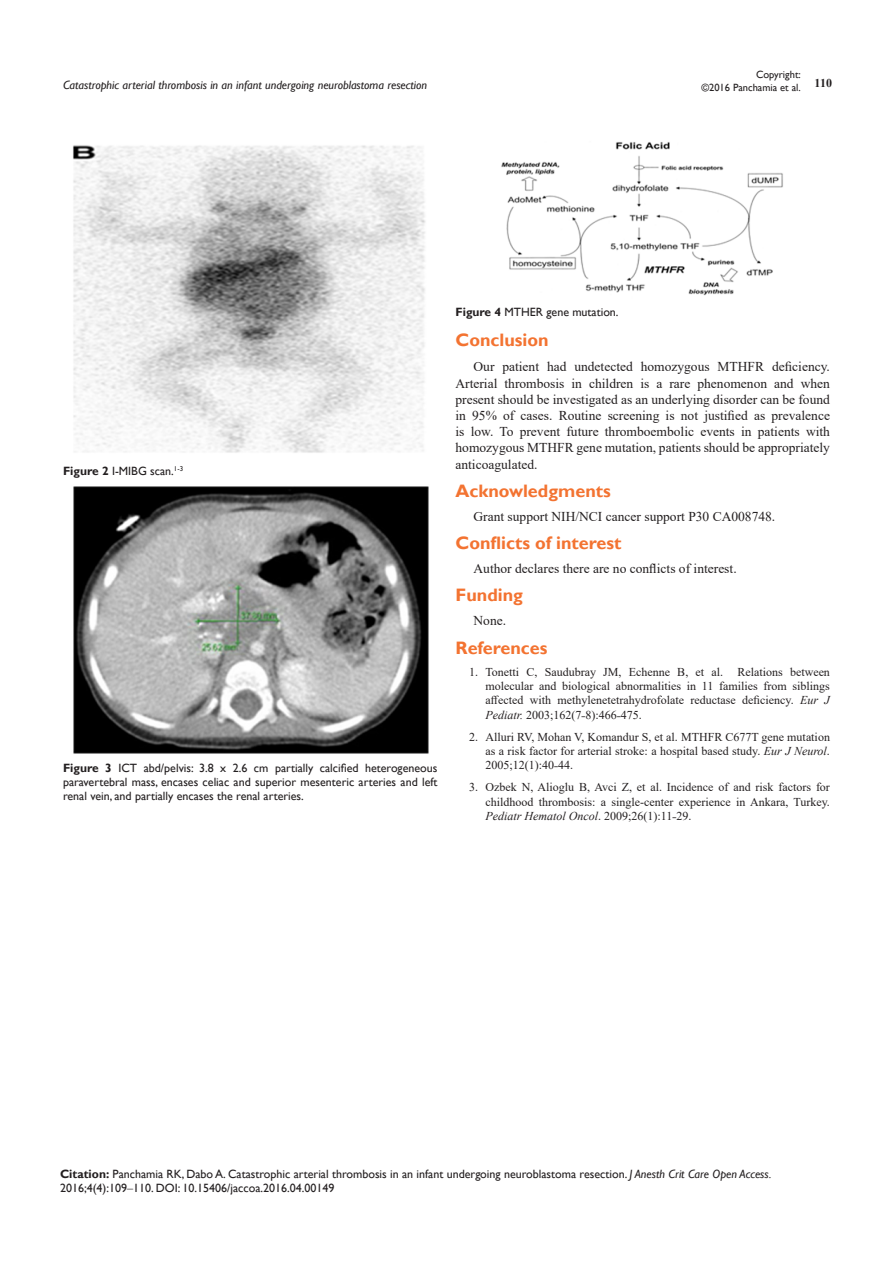
<style>
.page{position:relative;width:893px;height:1263px;background:#fff}
.page>*{position:absolute;margin:0;border:0;box-sizing:border-box;transform-origin:0 0}
.List_Paragraph{font:700 18px "Gill Sans";color:#f37331}
.t1{font:13.5px/16.2px "Times New Roman";color:#231f20;text-align:justify}
.t2{font:12px/14.4px "Times New Roman";color:#231f20;text-align:justify}
.Citation{font:12px/14.4px "Gill Sans";color:#231f20}
.t3{font:italic 12px "Gill Sans";color:#231f20}
.t4{font:700 12px "Times New Roman";color:#231f20}
.t5{font:10.5px/12.6px "Gill Sans";color:#231f20;text-align:right}
.s1{font-weight:700}
.s2{font-style:italic}
.s3{font-family:"Times New Roman"}
</style>
<div class="page">
<img style="left:73px;top:145px;width:353px;height:308px">
<img style="left:73px;top:486px;width:356px;height:268px">
<img style="left:501px;top:142px;width:282px;height:154px">
<p class="t5" style="left:701px;top:69px;width:101px">Copyright:<br>©2016 Panchamia et al.</p>
<p class="t3" style="left:63px;top:78px;width:366px">Catastrophic arterial thrombosis in an infant undergoing neuroblastoma resection</p>
<p class="t4" style="left:815px;top:75px;width:19px">110</p>
<p class="Citation" style="left:63px;top:463px;width:122px"><span class="s1">Figure 2</span> I-MIBG scan.<sup>1-3</sup></p>
<p class="Citation" style="left:63px;top:760px;width:376px;text-align:justify"><span class="s1">Figure 3</span> ICT abd/pelvis: 3.8 x 2.6 cm partially calcified heterogeneous paravertebral mass, encases celiac and superior mesenteric arteries and left renal vein, and partially encases the renal arteries.</p>
<p class="Citation" style="left:455px;top:305px;width:165px"><span class="s1">Figure 4</span> MTHER gene mutation.</p>
<p class="List_Paragraph" style="left:455px;top:329px;width:95px">Conclusion</p>
<p class="t1" style="left:455px;top:358px;width:376px;text-indent:18px">Our patient had undetected homozygous MTHFR deficiency.<br>Arterial thrombosis in children is a rare phenomenon and when present should be investigated as an underlying disorder can be found in 95% of cases. Routine screening is not justified as prevalence is low. To prevent future thromboembolic events in patients with homozygous MTHFR gene mutation, patients should be appropriately anticoagulated.</p>
<p class="List_Paragraph" style="left:455px;top:480px;width:157px">Acknowledgments</p>
<p class="t1" style="left:473px;top:508px;width:303px">Grant support NIH/NCI cancer support P30 CA008748.</p>
<p class="List_Paragraph" style="left:455px;top:532px;width:168px">Conflicts of interest</p>
<p class="t1" style="left:473px;top:560px;width:265px">Author declares there are no conflicts of interest.</p>
<p class="List_Paragraph" style="left:455px;top:584px;width:69px">Funding</p>
<p class="t1" style="left:473px;top:612px;width:34px">None.</p>
<p class="List_Paragraph" style="left:455px;top:637px;width:94px">References</p>
<p class="t2" style="left:485px;top:664px;width:346px;text-indent:-16px">1. Tonetti C, Saudubray JM, Echenne B, et al. Relations between molecular and biological abnormalities in 11 families from siblings affected with methylenetetrahydrofolate reductase deficiency. <span class="s2">Eur J Pediatr.</span> 2003;162(7˗8):466˗475.</p>
<p class="t2" style="left:485px;top:729px;width:346px;text-indent:-16px">2. Alluri RV, Mohan V, Komandur S, et al. MTHFR C677T gene mutation as a risk factor for arterial stroke: a hospital based study. <span class="s2">Eur J Neurol</span>.<br>2005;12(1):40˗44.</p>
<p class="t2" style="left:485px;top:780px;width:346px;text-indent:-16px">3. Ozbek N, Alioglu B, Avci Z, et al. Incidence of and risk factors for childhood thrombosis: a single-center experience in Ankara, Turkey.<br><span class="s2">Pediatr Hematol Oncol</span>. 2009;26(1):11˗29.</p>
<p class="Citation" style="left:60px;top:1167px;width:713px"><span class="s1">Citation:</span> Panchamia RK, Dabo A. Catastrophic arterial thrombosis in an infant undergoing neuroblastoma resection. <span class="s2">J Anesth Crit Care Open Access.<br></span>2016;4(4):109<span class="s3">‒</span>110. DOI: 10.15406/jaccoa.2016.04.00149</p>
</div>
